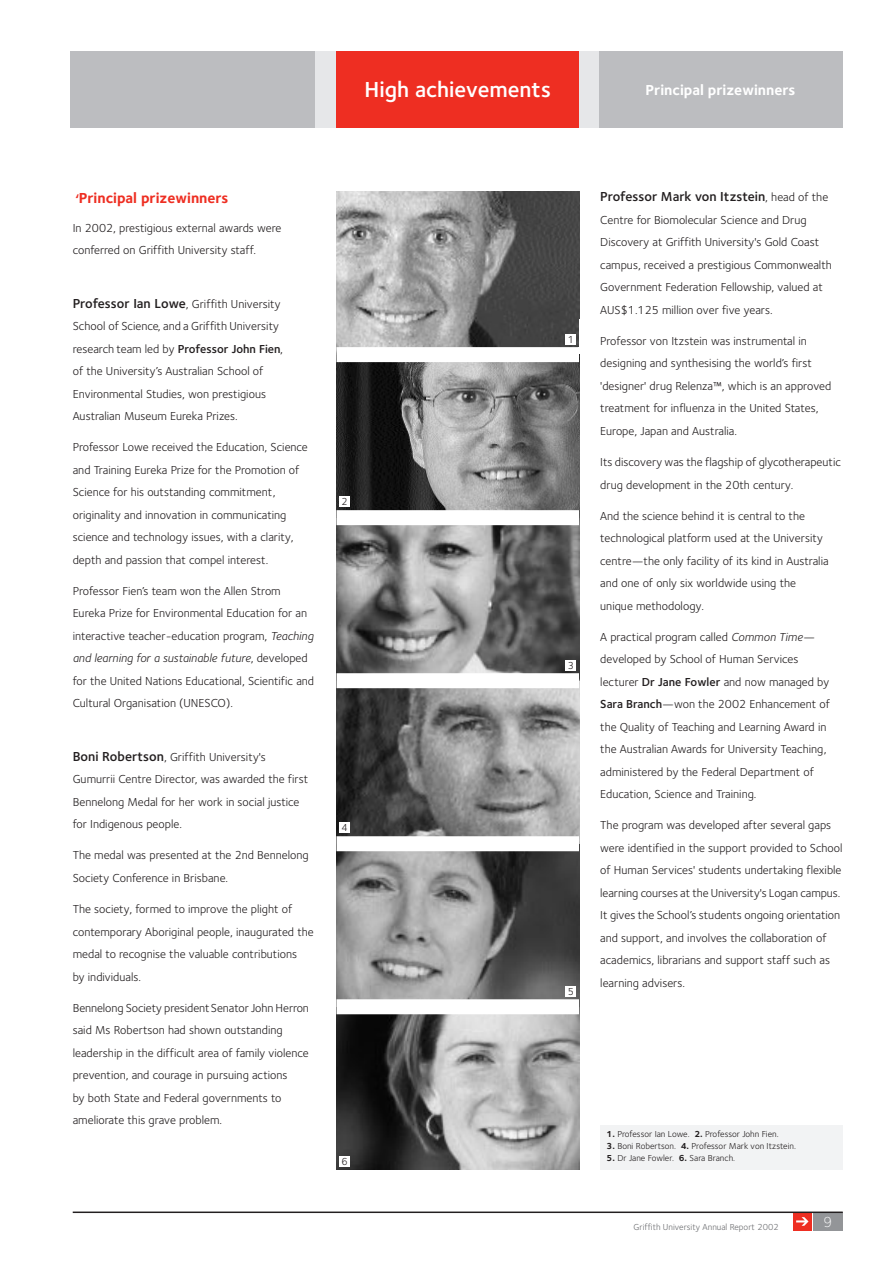
<style>
.page{position:relative;width:893px;height:1262px;background:#fff}
.page>*{position:absolute;margin:0;border:0;box-sizing:border-box;transform-origin:0 0}
.t1{font:600 22.5px "Foundry Sterling";color:#fff}
.t2{font:700 15px "Foundry Sterling";color:#ee2e22}
.t3{font:700 15px "Foundry Sterling";color:#fff}
.t4{font:300 15px "Foundry Sterling";color:#fff}
.t5{font:600 13.5px "Foundry Sterling";color:#231f20}
.t6{font:12px/22.5px "Foundry Sterling";color:#231f20}
.t7{font:10.5px "Foundry Sterling";color:#231f20}
.t8{font:9px "Foundry Sterling";color:#231f20}
.t9{font:9px "Foundry Sterling";color:#6c6d70}
.s1{font-family:"Courier";font-weight:400}
.s2{font-weight:600;font-size:13.5px}
.s3{font-weight:600}
.s4{font-style:italic}
.s5{font-weight:400;font-size:12px}
.s6{font-weight:700}
</style>
<div class="page">
<div style="left:793px;top:1212px;width:18px;height:18px;background:#ee2e22"></div>
<svg style="left:796px;top:1217px;width:12px;height:8px"></svg>
<div style="left:813px;top:1212px;width:29px;height:18px;background:#939598"></div>
<div style="left:315px;top:51px;width:285px;height:77px;background:#e6e7e9"></div>
<div style="left:71px;top:51px;width:244px;height:77px;background:#bcbdc0"></div>
<div style="left:599px;top:51px;width:243px;height:77px;background:#bcbdc0"></div>
<div style="left:336px;top:51px;width:243px;height:77px;background:#ee2e22"></div>
<hr style="left:73px;top:1211px;width:769px;height:2px;background:#231f20">
<img style="left:336px;top:1014px;width:243px;height:155px">
<svg style="left:336px;top:851px;width:243px;height:148px;background:#7d7d7d"></svg>
<svg style="left:336px;top:688px;width:243px;height:148px;background:#777"></svg>
<svg style="left:336px;top:525px;width:243px;height:148px;background:#7a7a7a"></svg>
<svg style="left:336px;top:362px;width:243px;height:148px;background:#696969"></svg>
<svg style="left:336px;top:191px;width:243px;height:156px;background:#868686"></svg>
<div style="left:566px;top:334px;width:10px;height:10px;background:#fff"></div>
<div style="left:339px;top:496px;width:10px;height:10px;background:#fff"></div>
<div style="left:566px;top:660px;width:10px;height:10px;background:#fff"></div>
<div style="left:339px;top:822px;width:10px;height:10px;background:#fff"></div>
<div style="left:566px;top:986px;width:10px;height:10px;background:#fff"></div>
<div style="left:339px;top:1156px;width:10px;height:10px;background:#fff"></div>
<div style="left:600px;top:1124px;width:242px;height:45px;background:#f2f3f4"></div>
<h1 class="t1" style="left:364px;top:81px;width:188px">High achievements</h1>
<p class="t3" style="left:645px;top:85px;width:151px">Principal prizewinners</p>
<p class="t2" style="left:73px;top:193px;width:157px"><span class="s1">‘</span>Principal prizewinners</p>
<p class="t6" style="left:73px;top:217px;width:210px">In 2002, prestigious external awards were conferred on Griffith University staff.</p>
<p class="t6" style="left:73px;top:293px;width:212px"><span class="s2">Professor Ian Lowe</span>, Griffith University School of Science, and a Griffith University research team led by <span class="s3">Professor John Fien</span>, of the University’s Australian School of Environmental Studies, won prestigious Australian Museum Eureka Prizes.</p>
<p class="t6" style="left:73px;top:437px;width:237px">Professor Lowe received the Education, Science and Training Eureka Prize for the Promotion of Science for his outstanding commitment, originality and innovation in communicating science and technology issues, with a clarity, depth and passion that compel interest.</p>
<p class="t6" style="left:73px;top:580px;width:243px">Professor Fien’s team won the Allen Strom Eureka Prize for Environmental Education for an interactive teacher-education program, <span class="s4">Teaching and learning for a sustainable future</span>, developed for the United Nations Educational, Scientific and Cultural Organisation (UNESCO).</p>
<p class="t6" style="left:73px;top:746px;width:237px"><span class="s2">Boni Robertson</span>, Griffith University's Gumurrii Centre Director, was awarded the first Bennelong Medal for her work in social justice for Indigenous people.</p>
<p class="t6" style="left:73px;top:845px;width:237px">The medal was presented at the 2nd Bennelong<br>Society Conference in Brisbane.</p>
<p class="t6" style="left:73px;top:899px;width:242px">The society, formed to improve the plight of contemporary Aboriginal people, inaugurated the medal to recognise the valuable contributions<br>by individuals.</p>
<p class="t6" style="left:73px;top:997px;width:238px">Bennelong Society presidentSenator John Herron said Ms Robertson had shown outstanding leadership in the difficult area of family violence prevention, and courage in pursuing actions<br>by both State and Federal governments to ameliorate this grave problem.</p>
<p class="t7" style="left:341px;top:498px;width:8px">2</p>
<p class="t7" style="left:341px;top:823px;width:8px">4</p>
<p class="t7" style="left:341px;top:1157px;width:8px">6</p>
<p class="t7" style="left:568px;top:335px;width:8px">1</p>
<p class="t7" style="left:568px;top:661px;width:8px">3</p>
<p class="t7" style="left:568px;top:987px;width:8px">5</p>
<p class="t5" style="left:600px;top:192px;width:229px">Professor Mark von Itzstein<span class="s5">, head of the</span></p>
<p class="t6" style="left:600px;top:210px;width:233px">Centre for Biomolecular Science and Drug Discovery at Griffith University's Gold Coast campus, received a prestigious Commonwealth Government Federation Fellowship, valued at AUS$1.125 million over five years.</p>
<p class="t6" style="left:600px;top:331px;width:233px">Professor von Itzstein was instrumental in designing and synthesising the world’s first 'designer' drug Relenza™, which is an approved treatment for influenza in the United States, Europe, Japan and Australia.</p>
<p class="t6" style="left:600px;top:452px;width:242px">Its discovery was the flagship of glycotherapeutic drug development in the 20th century.</p>
<p class="t6" style="left:600px;top:505px;width:230px">And the science behind it is central to the technological platform used at the University centre—the only facility of its kind in Australia and one of only six worldwide using the unique methodology.</p>
<p class="t6" style="left:600px;top:626px;width:231px">A practical program called <span class="s4">Common Time— </span>developed by School of Human Services lecturer <span class="s3">Dr Jane Fowler</span> and now managed by <span class="s3">Sara Branch</span>—won the 2002 Enhancement of the Quality of Teaching and Learning Award in the Australian Awards for University Teaching, administered by the Federal Department of Education, Science and Training.</p>
<p class="t6" style="left:600px;top:815px;width:244px">The program was developed after several gaps were identified in the support provided to School of Human Services' students undertaking flexible learning courses at the University's Logan campus.<br>It gives the School’s students ongoing orientation and support, and involves the collaboration of academics, librarians and support staff such as learning advisers.</p>
<p class="t8" style="left:606px;top:1131px;width:173px"><span class="s6">1.</span> Professor Ian Lowe. <span class="s6">2.</span> Professor John Fien.</p>
<p class="t8" style="left:606px;top:1143px;width:191px"><span class="s6">3.</span> Boni Robertson. <span class="s6">4.</span> Professor Mark von Itzstein.</p>
<p class="t8" style="left:606px;top:1155px;width:130px"><span class="s6">5.</span> Dr Jane Fowler. <span class="s6">6.</span> Sara Branch.</p>
<p class="t9" style="left:633px;top:1223px;width:146px">Griffith University Annual Report 2002</p>
<p class="t4" style="left:823px;top:1215px;width:10px">9</p>
</div>
